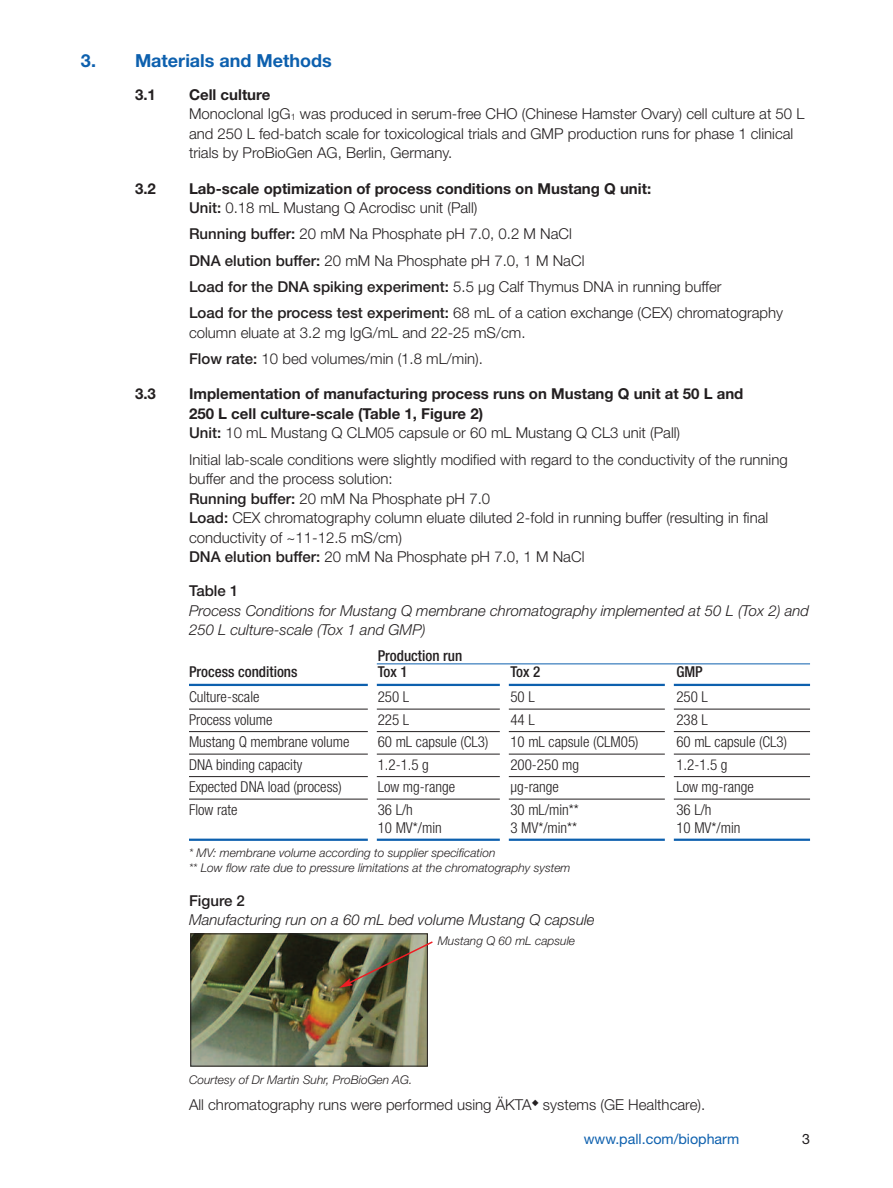
<style>
.page{position:relative;width:893px;height:1188px;background:#fff}
.page>*{position:absolute;margin:0;border:0;box-sizing:border-box;transform-origin:0 0}
.t1{font:700 18px "Helvetica Neue LT Std";color:#0d60ae}
.t2{font:300 15px/19.5px "Helvetica Neue LT Std";color:#231f20}
.t3{font:300 condensed 15px "Helvetica Neue LT Std";color:#231f20}
.t4{font:700 15px/19.5px "Helvetica Neue LT Std";color:#231f20}
.t5{font:italic 300 15px/19.5px "Helvetica Neue LT Std";color:#231f20}
.t6{font:500 condensed 15px "Helvetica Neue LT Std";color:#231f20}
.t7{font:500 15px "Helvetica Neue LT Std";color:#231f20}
.t8{font:14.25px "Helvetica Neue LT Std";color:#0d60ae}
.t9{font:14.25px "Helvetica Neue LT Std";color:#231f20}
.t10{font:italic 300 12px/15px "Helvetica Neue LT Std";color:#231f20}
.s1{font-weight:700}
.s2{font-size:9px}
.s3{font-weight:500}
.s4{font-weight:300}
</style>
<div class="page">
<hr style="left:189px;top:684px;width:621px;height:2px;background:#0d60ae">
<hr style="left:189px;top:709px;width:621px;height:1px;background:#231f20">
<hr style="left:189px;top:731px;width:621px;height:1px;background:#231f20">
<hr style="left:189px;top:754px;width:621px;height:1px;background:#231f20">
<hr style="left:189px;top:776px;width:621px;height:1px;background:#231f20">
<hr style="left:189px;top:799px;width:621px;height:1px;background:#231f20">
<hr style="left:189px;top:839px;width:621px;height:2px;background:#0d60ae">
<img style="left:192px;top:935px;width:234px;height:129px">
<div style="left:190px;top:933px;width:238px;height:133px;border:1px solid #231f20"></div>
<img style="left:339px;top:940px;width:94px;height:48px">
<div style="left:500px;top:679px;width:9px;height:167px;background:#fff"></div>
<div style="left:665px;top:679px;width:9px;height:171px;background:#fff"></div>
<hr style="left:375px;top:664px;width:435px;height:1px;background:#0d60ae">
<div style="left:368px;top:655px;width:9px;height:190px;background:#fff"></div>
<p class="t1" style="left:81px;top:54px;width:252px">3. Materials and Methods</p>
<p class="t4" style="left:135px;top:86px;width:22px">3.1</p>
<p class="t2" style="left:189px;top:86px;width:617px"><span class="s1">Cell culture<br></span>Monoclonal IgG<span class="s2">1</span> was produced in serum-free CHO (Chinese Hamster Ovary) cell culture at 50 L and 250 L fed-batch scale for toxicological trials and GMP production runs for phase 1 clinical trials by ProBioGen AG, Berlin, Germany.</p>
<p class="t4" style="left:135px;top:180px;width:22px">3.2</p>
<p class="t4" style="left:189px;top:180px;width:464px">Lab-scale optimization of process conditions on Mustang Q unit:<br><span class="s3">Unit:</span> <span class="s4">0.18 mL Mustang Q Acrodisc unit (Pall)</span></p>
<p class="t2" style="left:189px;top:222px;width:596px;line-height:26.2px"><span class="s3">Running buffer:</span> 20 mM Na Phosphate pH 7.0, 0.2 M NaCl<br><span class="s3">DNA elution buffer:</span> 20 mM Na Phosphate pH 7.0, 1 M NaCl<br><span class="s3">Load for the DNA spiking experiment:</span> 5.5 µg Calf Thymus DNA in running buffer<br><span class="s3">Load for the process test experiment:</span> 68 mL of a cation exchange (CEX) chromatography</p>
<p class="t2" style="left:189px;top:321px;width:338px;line-height:26.2px">column eluate at 3.2 mg IgG/mL and 22-25 mS/cm.<br><span class="s3">Flow rate:</span> 10 bed volumes/min (1.8 mL/min).</p>
<p class="t4" style="left:135px;top:386px;width:22px">3.3</p>
<p class="t4" style="left:189px;top:386px;width:556px">Implementation of manufacturing process runs on Mustang Q unit at 50 L and<br>250 L cell culture-scale (Table 1, Figure 2)<br><span class="s3">Unit:</span> <span class="s4">10 mL Mustang Q CLM05 capsule or 60 mL Mustang Q CL3 unit (Pall)</span></p>
<p class="t2" style="left:189px;top:451px;width:600px">Initial lab-scale conditions were slightly modified with regard to the conductivity of the running buffer and the process solution:<br><span class="s3">Running buffer:</span> 20 mM Na Phosphate pH 7.0<br><span class="s3">Load:</span> CEX chromatography column eluate diluted 2-fold in running buffer (resulting in final conductivity of ~11-12.5 mS/cm)<br><span class="s3">DNA elution buffer:</span> 20 mM Na Phosphate pH 7.0, 1 M NaCl</p>
<p class="t7" style="left:189px;top:585px;width:51px">Table 1</p>
<p class="t5" style="left:189px;top:602px;width:622px">Process Conditions for Mustang Q membrane chromatography implemented at 50 L (Tox 2) and<br>250 L culture-scale (Tox 1 and GMP)</p>
<p class="t6" style="left:378px;top:650px;width:86px">Production run</p>
<p class="t6" style="left:189px;top:666px;width:110px">Process conditions</p>
<p class="t6" style="left:378px;top:666px;width:31px">Tox 1</p>
<p class="t6" style="left:510px;top:666px;width:31px">Tox 2</p>
<p class="t6" style="left:676px;top:666px;width:28px">GMP</p>
<p class="t3" style="left:189px;top:692px;width:72px">Culture-scale</p>
<p class="t3" style="left:378px;top:692px;width:33px">250 L</p>
<p class="t3" style="left:510px;top:692px;width:26px">50 L</p>
<p class="t3" style="left:676px;top:692px;width:33px">250 L</p>
<p class="t3" style="left:189px;top:714px;width:85px">Process volume</p>
<p class="t3" style="left:378px;top:714px;width:33px">225 L</p>
<p class="t3" style="left:510px;top:714px;width:26px">44 L</p>
<p class="t3" style="left:676px;top:714px;width:33px">238 L</p>
<p class="t3" style="left:189px;top:737px;width:162px">Mustang Q membrane volume</p>
<p class="t3" style="left:378px;top:737px;width:112px">60 mL capsule (CL3)</p>
<p class="t3" style="left:510px;top:737px;width:130px">10 mL capsule (CLM05)</p>
<p class="t3" style="left:676px;top:737px;width:112px">60 mL capsule (CL3)</p>
<p class="t3" style="left:189px;top:759px;width:115px">DNA binding capacity</p>
<p class="t3" style="left:378px;top:759px;width:53px">1.2-1.5 g</p>
<p class="t3" style="left:510px;top:759px;width:70px">200-250 mg</p>
<p class="t3" style="left:676px;top:759px;width:53px">1.2-1.5 g</p>
<p class="t3" style="left:189px;top:782px;width:154px">Expected DNA load (process)</p>
<p class="t3" style="left:378px;top:782px;width:79px">Low mg-range</p>
<p class="t3" style="left:510px;top:782px;width:50px">µg-range</p>
<p class="t3" style="left:676px;top:782px;width:79px">Low mg-range</p>
<p class="t3" style="left:189px;top:804px;width:50px">Flow rate</p>
<p class="t3" style="left:378px;top:804px;width:37px">36 L/h</p>
<p class="t3" style="left:510px;top:804px;width:70px">30 mL/min**</p>
<p class="t3" style="left:676px;top:804px;width:37px">36 L/h</p>
<p class="t3" style="left:378px;top:822px;width:66px">10 MV*/min</p>
<p class="t3" style="left:510px;top:822px;width:68px">3 MV*/min**</p>
<p class="t3" style="left:676px;top:822px;width:66px">10 MV*/min</p>
<p class="t10" style="left:189px;top:846px;width:383px">* MV: membrane volume according to supplier specification<br>** Low flow rate due to pressure limitations at the chromatography system</p>
<p class="t7" style="left:189px;top:895px;width:57px">Figure 2</p>
<p class="t5" style="left:189px;top:912px;width:407px">Manufacturing run on a 60 mL bed volume Mustang Q capsule</p>
<p class="t10" style="left:438px;top:935px;width:139px">Mustang Q 60 mL capsule</p>
<p class="t10" style="left:189px;top:1073px;width:225px">Courtesy of Dr Martin Suhr, ProBioGen AG.</p>
<p class="t2" style="left:189px;top:1097px;width:518px">All chromatography runs were performed using ÄKTA◆ systems (GE Healthcare).</p>
<p class="t8" style="left:584px;top:1134px;width:157px">www.pall.com/biopharm</p>
<p class="t9" style="left:802px;top:1134px;width:9px">3</p>
</div>
